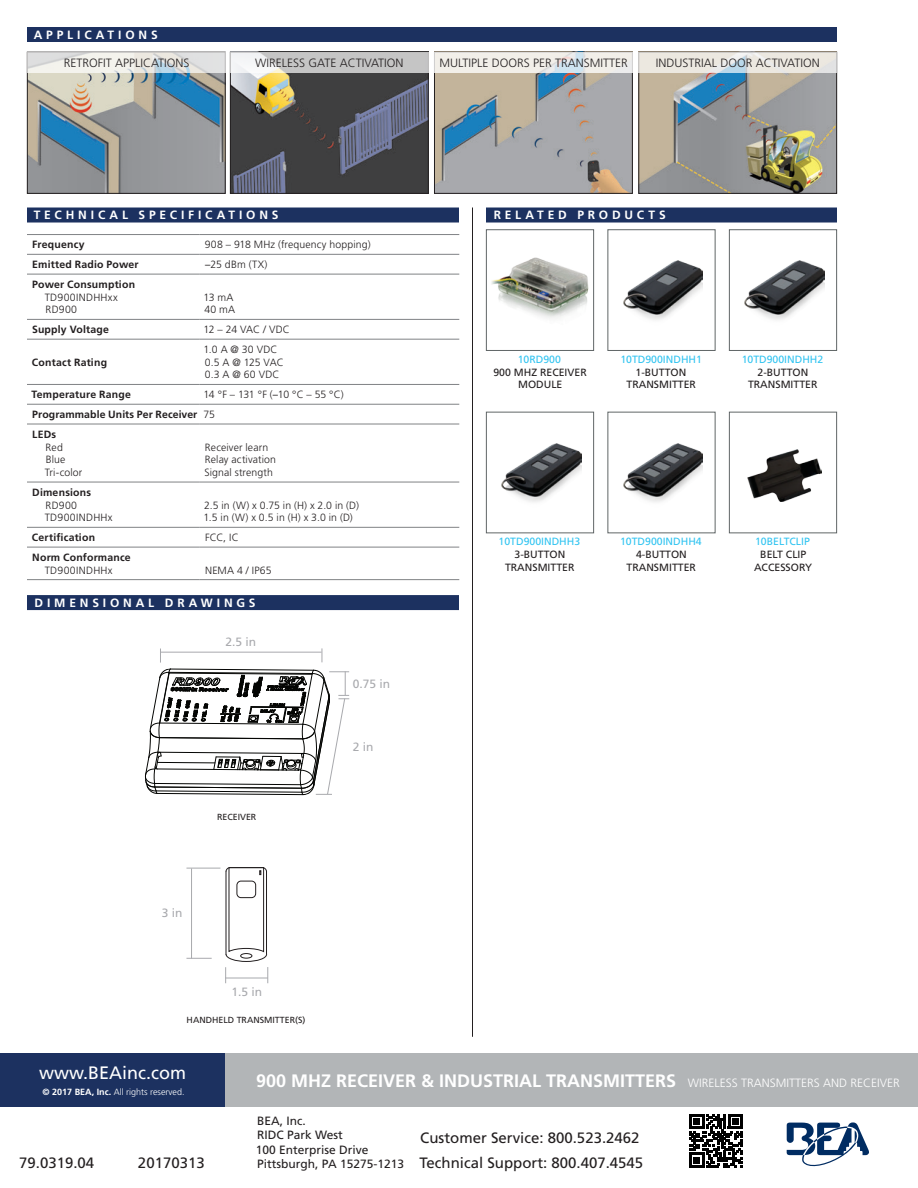
<style>
.page{position:relative;width:918px;height:1188px;background:#fff}
.page>*{position:absolute;margin:0;border:0;box-sizing:border-box;transform-origin:0 0}
.t1{font:700 18px "Frutiger LT Std";color:#fff}
.t2{font:18px "Frutiger LT Std";color:#fff}
.t3{font:15px/24.8px "Frutiger LT Std";color:#231f20}
.t4{font:300 12px "Frutiger LT Std";color:#231f20}
.t5{font:700 12px "Frutiger LT Std";letter-spacing:.32em;color:#fff}
.t6{font:12px/14.4px "Frutiger LT Std";color:#231f20}
.t7{font:12px "Frutiger LT Std";color:#a8a9ad}
.t8{font:300 10.5px/12.8px "Frutiger LT Std";letter-spacing:.015em;color:#231f20}
.t9{font:700 10.5px/19.8px "Frutiger LT Std";letter-spacing:.015em;color:#231f20}
.t10{font:10.5px/12.6px "Frutiger LT Std";color:#231f20;text-align:center}
.t11{font:10.5px "Frutiger LT Std";color:#31c4f1}
.t12{font:300 10.5px "Frutiger LT Std";letter-spacing:-.01em;color:#231f20}
.t13{font:300 9px "Frutiger LT Std";color:#fff}
.t14{font:8.85px "Frutiger LT Std";color:#231f20}
.s1{font-weight:400}
.s2{font-weight:300}
.s3{font-weight:700}
.s4{font-weight:300;font-size:12px}
</style>
<div class="page">
<svg style="left:689px;top:1114px;width:54px;height:54px"></svg>
<hr style="left:472px;top:208px;width:1px;height:829px;background:#231f20">
<svg style="left:160px;top:649px;width:1px;height:14px"></svg>
<hr style="left:160px;top:652px;width:162px;height:1px;background:#a8a9ad">
<svg style="left:322px;top:648px;width:1px;height:14px"></svg>
<svg style="left:145px;top:669px;width:204px;height:126px"></svg>
<img style="left:491px;top:257px;width:98px;height:62px">
<div style="left:486px;top:229px;width:108px;height:122px;border:1px solid #606667"></div>
<img style="left:623px;top:261px;width:80px;height:59px">
<div style="left:608px;top:229px;width:108px;height:122px;border:1px solid #606667"></div>
<img style="left:745px;top:261px;width:79px;height:59px">
<div style="left:729px;top:229px;width:108px;height:122px;border:1px solid #606667"></div>
<img style="left:502px;top:443px;width:79px;height:59px">
<div style="left:486px;top:412px;width:108px;height:121px;border:1px solid #606667"></div>
<img style="left:623px;top:443px;width:80px;height:59px">
<div style="left:608px;top:412px;width:108px;height:121px;border:1px solid #606667"></div>
<img style="left:748px;top:450px;width:73px;height:52px">
<div style="left:729px;top:412px;width:108px;height:121px;border:1px solid #606667"></div>
<hr style="left:186px;top:868px;width:34px;height:1px;background:#a8a9ad">
<svg style="left:186px;top:958px;width:26px;height:1px"></svg>
<hr style="left:191px;top:868px;width:1px;height:91px;background:#a8a9ad">
<svg style="left:225px;top:867px;width:43px;height:116px"></svg>
<hr style="left:225px;top:978px;width:43px;height:1px;background:#a8a9ad">
<div style="left:27px;top:27px;width:810px;height:15px;background:#1c3160"></div>
<div style="left:27px;top:208px;width:432px;height:15px;background:#1c3160"></div>
<div style="left:27px;top:595px;width:432px;height:15px;background:#1c3160"></div>
<div style="left:486px;top:208px;width:351px;height:15px;background:#1c3160"></div>
<svg style="left:27px;top:253px;width:432px;height:274px"></svg>
<hr style="left:27px;top:274px;width:173px;height:1px;background:#808285">
<hr style="left:200px;top:274px;width:259px;height:1px;background:#808285">
<hr style="left:27px;top:319px;width:173px;height:1px;background:#808285">
<hr style="left:200px;top:319px;width:259px;height:1px;background:#808285">
<hr style="left:27px;top:339px;width:173px;height:1px;background:#808285">
<hr style="left:200px;top:339px;width:259px;height:1px;background:#808285">
<hr style="left:27px;top:384px;width:173px;height:1px;background:#808285">
<hr style="left:200px;top:384px;width:259px;height:1px;background:#808285">
<hr style="left:27px;top:404px;width:173px;height:1px;background:#808285">
<hr style="left:200px;top:404px;width:259px;height:1px;background:#808285">
<hr style="left:27px;top:424px;width:173px;height:1px;background:#808285">
<hr style="left:200px;top:424px;width:259px;height:1px;background:#808285">
<hr style="left:27px;top:482px;width:173px;height:1px;background:#808285">
<hr style="left:200px;top:482px;width:259px;height:1px;background:#808285">
<hr style="left:27px;top:527px;width:173px;height:1px;background:#808285">
<hr style="left:200px;top:527px;width:259px;height:1px;background:#808285">
<hr style="left:27px;top:547px;width:173px;height:1px;background:#808285">
<hr style="left:200px;top:547px;width:259px;height:1px;background:#808285">
<hr style="left:27px;top:579px;width:173px;height:1px;background:#808285">
<hr style="left:200px;top:579px;width:259px;height:1px;background:#808285">
<hr style="left:27px;top:254px;width:173px;height:1px;background:#808285">
<hr style="left:200px;top:254px;width:259px;height:1px;background:#808285">
<hr style="left:200px;top:234px;width:259px;height:1px;background:#808285">
<hr style="left:27px;top:234px;width:173px;height:1px;background:#808285">
<img style="left:29px;top:72px;width:195px;height:120px">
<div style="left:27px;top:52px;width:199px;height:142px;border:1px solid #231f20"></div>
<img style="left:232px;top:72px;width:195px;height:120px">
<div style="left:230px;top:52px;width:199px;height:142px;border:1px solid #231f20"></div>
<img style="left:436px;top:72px;width:195px;height:120px">
<div style="left:434px;top:52px;width:199px;height:142px;border:1px solid #231f20"></div>
<img style="left:640px;top:72px;width:195px;height:120px">
<div style="left:638px;top:52px;width:199px;height:142px;border:1px solid #231f20"></div>
<svg style="left:27px;top:52px;width:199px;height:20px;background:#e4e5e2"></svg>
<svg style="left:230px;top:52px;width:199px;height:20px;fill:#c5c5c5"></svg>
<svg style="left:434px;top:52px;width:199px;height:20px;background:#ecebe8"></svg>
<svg style="left:638px;top:52px;width:199px;height:20px;background:#e6e5e0"></svg>
<svg style="left:787px;top:1122px;width:82px;height:44px"></svg>
<div style="left:0;top:1053px;width:225px;height:54px;background:#1c3160"></div>
<div style="left:225px;top:1053px;width:693px;height:54px;background:#b2b5b7"></div>
<p class="t5" style="left:34px;top:28px;width:125px">APPLICATIONS</p>
<p class="t4" style="left:64px;top:56px;width:127px">RETROFIT APPLICATIONS</p>
<p class="t4" style="left:255px;top:56px;width:150px">WIRELESS GATE ACTIVATION</p>
<p class="t4" style="left:440px;top:56px;width:190px">MULTIPLE DOORS PER TRANSMITTER</p>
<p class="t4" style="left:656px;top:56px;width:165px">INDUSTRIAL DOOR ACTIVATION</p>
<p class="t5" style="left:34px;top:208px;width:246px">TECHNICAL SPECIFICATIONS</p>
<p class="t9" style="left:32px;top:235px;width:54px">Frequency</p>
<p class="t8" style="left:205px;top:239px;width:167px">908 – 918 MHz (frequency hopping)</p>
<p class="t9" style="left:32px;top:255px;width:108px">Emitted Radio Power</p>
<p class="t8" style="left:205px;top:258px;width:64px"><span class="s1">–</span>25 dBm (TX)</p>
<p class="t9" style="left:32px;top:274px;width:104px">Power Consumption</p>
<p class="t8" style="left:45px;top:291px;width:74px">TD900INDHHxx<br>RD900</p>
<p class="t8" style="left:204px;top:291px;width:33px">13 mA<br>40 mA</p>
<p class="t9" style="left:32px;top:320px;width:79px">Supply Voltage</p>
<p class="t12" style="left:204px;top:324px;width:88px">12 – 24 VAC / VDC</p>
<p class="t9" style="left:32px;top:352px;width:77px">Contact Rating</p>
<p class="t8" style="left:204px;top:343px;width:82px">1.0 A @ 30 VDC<br>0.5 A @ 125 VAC<br>0.3 A @ 60 VDC</p>
<p class="t9" style="left:32px;top:385px;width:313px;text-indent:171px"><span class="s2">14 °F – 131 °F (</span><span class="s1">–</span><span class="s2">10 °C – 55 °C)<br></span>Programmable Units Per Receiver <span class="s2">75<br></span>LEDs</p>
<p class="t8" style="left:45px;top:441px;width:39px">Red<br>Blue<br>Tri-color</p>
<p class="t8" style="left:204px;top:441px;width:73px">Receiver learn<br>Relay activation<br>Signal strength</p>
<p class="t9" style="left:32px;top:482px;width:60px">Dimensions</p>
<p class="t8" style="left:45px;top:499px;width:69px">RD900<br>TD900INDHHx</p>
<p class="t8" style="left:204px;top:499px;width:157px">2.5 in (W) x 0.75 in (H) x 2.0 in (D)<br>1.5 in (W) x 0.5 in (H) x 3.0 in (D)</p>
<p class="t9" style="left:32px;top:528px;width:65px">Certification</p>
<p class="t8" style="left:205px;top:531px;width:35px">FCC, IC</p>
<p class="t9" style="left:32px;top:547px;width:100px">Norm Conformance</p>
<p class="t8" style="left:45px;top:564px;width:69px">TD900INDHHx</p>
<p class="t8" style="left:205px;top:564px;width:68px">NEMA 4 / IP65</p>
<p class="t9" style="left:31px;top:385px;width:101px">Temperature Range</p>
<p class="t5" style="left:35px;top:596px;width:223px">DIMENSIONAL DRAWINGS</p>
<p class="t7" style="left:225px;top:635px;width:32px">2.5 in</p>
<p class="t7" style="left:162px;top:906px;width:22px">3 in</p>
<p class="t14" style="left:217px;top:812px;width:41px">RECEIVER</p>
<p class="t7" style="left:232px;top:985px;width:32px">1.5 in</p>
<p class="t14" style="left:187px;top:1015px;width:120px">HANDHELD TRANSMITTER(S)</p>
<p class="t7" style="left:353px;top:677px;width:39px">0.75 in</p>
<p class="t7" style="left:353px;top:740px;width:22px">2 in</p>
<p class="t5" style="left:494px;top:208px;width:173px">RELATED PRODUCTS</p>
<p class="t11" style="left:518px;top:353px;width:45px">10RD900</p>
<p class="t10" style="left:493px;top:366px;width:95px">900 MHZ RECEIVER<br>MODULE</p>
<p class="t11" style="left:620px;top:353px;width:83px">10TD900INDHH1</p>
<p class="t10" style="left:627px;top:366px;width:71px">1-BUTTON<br>TRANSMITTER</p>
<p class="t11" style="left:742px;top:353px;width:83px">10TD900INDHH2</p>
<p class="t10" style="left:748px;top:366px;width:71px">2-BUTTON<br>TRANSMITTER</p>
<p class="t11" style="left:499px;top:536px;width:83px">10TD900INDHH3</p>
<p class="t10" style="left:505px;top:548px;width:71px">3-BUTTON<br>TRANSMITTER</p>
<p class="t11" style="left:620px;top:536px;width:83px">10TD900INDHH4</p>
<p class="t10" style="left:627px;top:548px;width:71px">4-BUTTON<br>TRANSMITTER</p>
<p class="t11" style="left:755px;top:536px;width:56px">10BELTCLIP</p>
<p class="t10" style="left:754px;top:548px;width:60px">BELT CLIP<br>ACCESSORY</p>
<h1 class="t2" style="left:39px;top:1062px;width:148px">www.BEAinc.com</h1>
<p class="t13" style="left:43px;top:1086px;width:144px"><span class="s3">© 2017 BEA, Inc.</span> All rights reserved.</p>
<h2 class="t3" style="left:19px;top:1150px;width:77px">79.0319.04</h2>
<h2 class="t3" style="left:138px;top:1150px;width:68px">20170313</h2>
<h1 class="t1" style="left:256px;top:1070px;width:645px">900 MHZ RECEIVER &amp; INDUSTRIAL TRANSMITTERS <span class="s4">WIRELESS TRANSMITTERS AND RECEIVER</span></h1>
<p class="t6" style="left:256px;top:1114px;width:150px">BEA, Inc.<br>RIDC Park West<br>100 Enterprise Drive<br>Pittsburgh, PA 15275-1213</p>
<h2 class="t3" style="left:419px;top:1126px;width:225px">Customer Service: 800.523.2462<br>Technical Support: 800.407.4545</h2>
</div>
